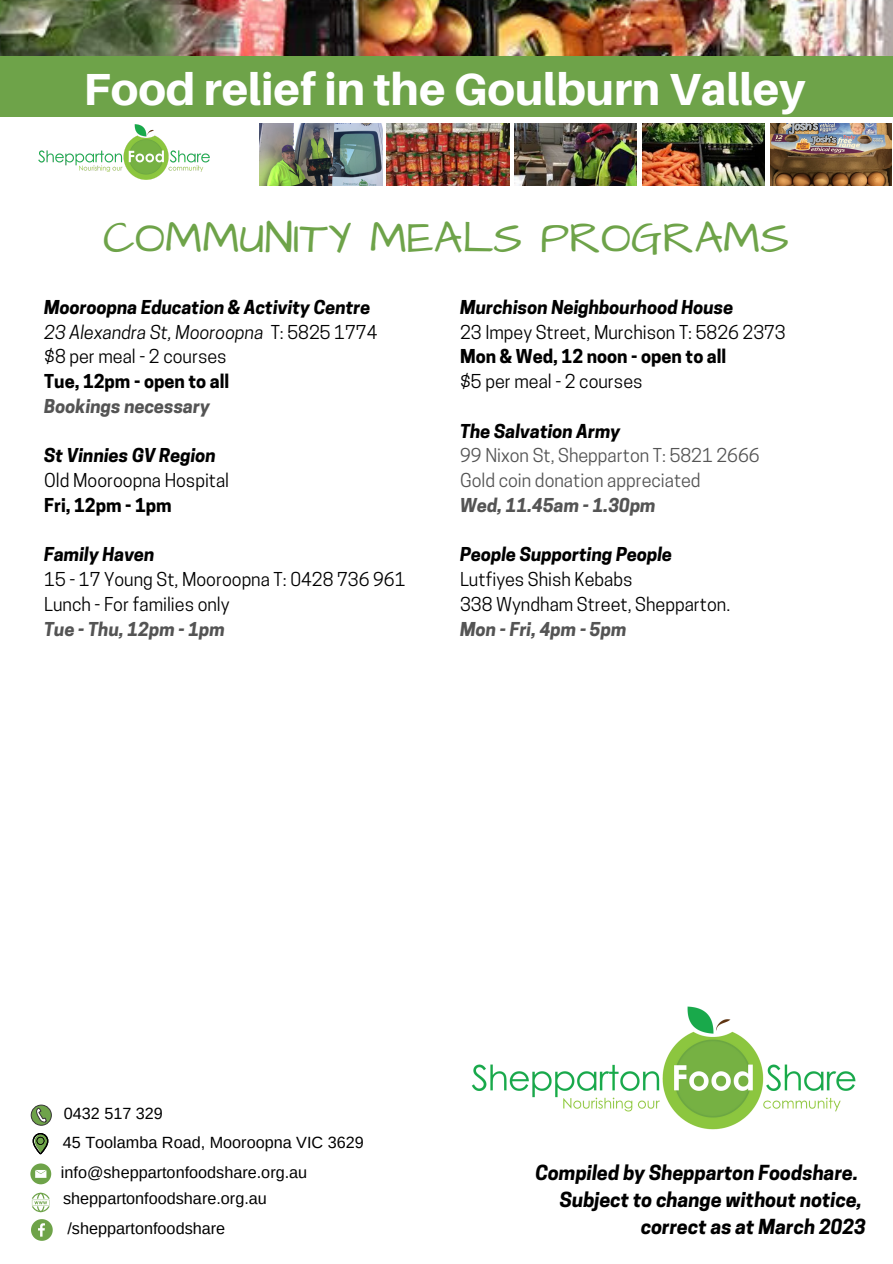
<style>
.page{position:relative;width:893px;height:1264px;background:#fff}
.page>*{position:absolute;margin:0;border:0;box-sizing:border-box;transform-origin:0 0}
.t1{font:800 45px "Aileron";color:#fff}
.t2{font:45px "Architects Daughter";color:#6ea349}
.t3{font:italic 700 19.5px "Cooper Hewitt";color:#000}
.t4{font:italic 700 18px/24.8px "Cooper Hewitt";color:#000}
.t5{font:18px/24.8px "Cooper Hewitt";color:#000}
.t6{font:italic 700 18px "Cooper Hewitt";color:#545454}
.t7{font:18px/24.8px "Cooper Hewitt";color:#545454}
.t8{font:700 18px "Cooper Hewitt";color:#000}
.t9{font:16.2px/28px "Arimo";color:#000}
.s1{font-weight:400}
.s2{font-weight:400;font-style:normal}
</style>
<div class="page">
<img style="left:0;top:0;width:892px;height:56px">
<div style="left:0;top:56px;width:892px;height:61px;background:#6ea349"></div>
<img style="left:260px;top:123px;width:122px;height:62px">
<img style="left:387px;top:123px;width:122px;height:62px">
<img style="left:515px;top:123px;width:121px;height:62px">
<img style="left:642px;top:123px;width:122px;height:62px">
<img style="left:770px;top:123px;width:121px;height:62px">
<img style="left:38px;top:124px;width:172px;height:56px">
<img style="left:471px;top:1006px;width:385px;height:124px">
<svg style="left:31px;top:1104px;width:21px;height:21px"></svg>
<svg style="left:33px;top:1133px;width:15px;height:21px"></svg>
<svg style="left:30px;top:1163px;width:21px;height:21px"></svg>
<svg style="left:35px;top:1169px;width:11px;height:8px"></svg>
<svg style="left:32px;top:1192px;width:18px;height:20px"></svg>
<svg style="left:31px;top:1219px;width:22px;height:21px"></svg>
<h1 class="t1" style="left:84px;top:61px;width:723px">Food relief in the Goulburn Valley</h1>
<h1 class="t2" style="left:103px;top:207px;width:687px">COMMUNITY MEALS PROGRAMS</h1>
<p class="t4" style="left:44px;top:297px;width:335px">Mooroopna Education &amp; Activity Centre<br><span class="s1">23 Alexandra St, Mooroopna</span> <span class="s2">T: 5825 1774 $8 per meal - 2 courses</span></p>
<p class="t8" style="left:44px;top:375px;width:186px">Tue, 12pm - open to all</p>
<p class="t6" style="left:44px;top:399px;width:167px">Bookings necessary</p>
<p class="t4" style="left:44px;top:445px;width:173px">St Vinnies GV Region</p>
<p class="t5" style="left:44px;top:470px;width:186px">Old Mooroopna Hospital</p>
<p class="t8" style="left:44px;top:498px;width:129px">Fri, 12pm - 1pm</p>
<p class="t4" style="left:44px;top:544px;width:112px">Family Haven</p>
<p class="t5" style="left:44px;top:569px;width:363px">15 - 17 Young St, Mooroopna T: 0428 736 961<br>Lunch - For families only</p>
<p class="t6" style="left:44px;top:622px;width:182px">Tue - Thu, 12pm - 1pm</p>
<p class="t4" style="left:460px;top:297px;width:275px">Murchison Neighbourhood House</p>
<p class="t5" style="left:460px;top:322px;width:327px">23 Impey Street, Murchison T: 5826 2373</p>
<p class="t8" style="left:460px;top:350px;width:268px">Mon &amp; Wed, 12 noon - open to all</p>
<p class="t5" style="left:460px;top:371px;width:184px">$5 per meal - 2 courses</p>
<p class="t4" style="left:460px;top:421px;width:162px">The Salvation Army</p>
<p class="t7" style="left:460px;top:445px;width:301px">99 Nixon St, Shepparton T: 5821 2666<br>Gold coin donation appreciated</p>
<p class="t6" style="left:460px;top:498px;width:197px">Wed, 11.45am - 1.30pm</p>
<p class="t4" style="left:460px;top:544px;width:213px">People Supporting People</p>
<p class="t5" style="left:460px;top:569px;width:271px">Lutfiyes Shish Kebabs<br>338 Wyndham Street, Shepparton.</p>
<p class="t6" style="left:460px;top:622px;width:168px">Mon - Fri, 4pm - 5pm</p>
<p class="t9" style="left:63px;top:1099px;width:302px">0432 517 329<br>45 Toolamba Road, Mooroopna VIC 3629</p>
<p class="t9" style="left:61px;top:1158px;width:248px;line-height:26.5px">info@sheppartonfoodshare.org.au sheppartonfoodshare.org.au</p>
<p class="t9" style="left:67px;top:1214px;width:159px">/sheppartonfoodshare</p>
<p class="t3" style="left:535px;top:1165px;width:324px">Compiled by Shepparton Foodshare.</p>
<p class="t3" style="left:559px;top:1192px;width:304px">Subject to change without notice,</p>
<p class="t3" style="left:641px;top:1219px;width:226px">correct as at March 2023</p>
</div>
